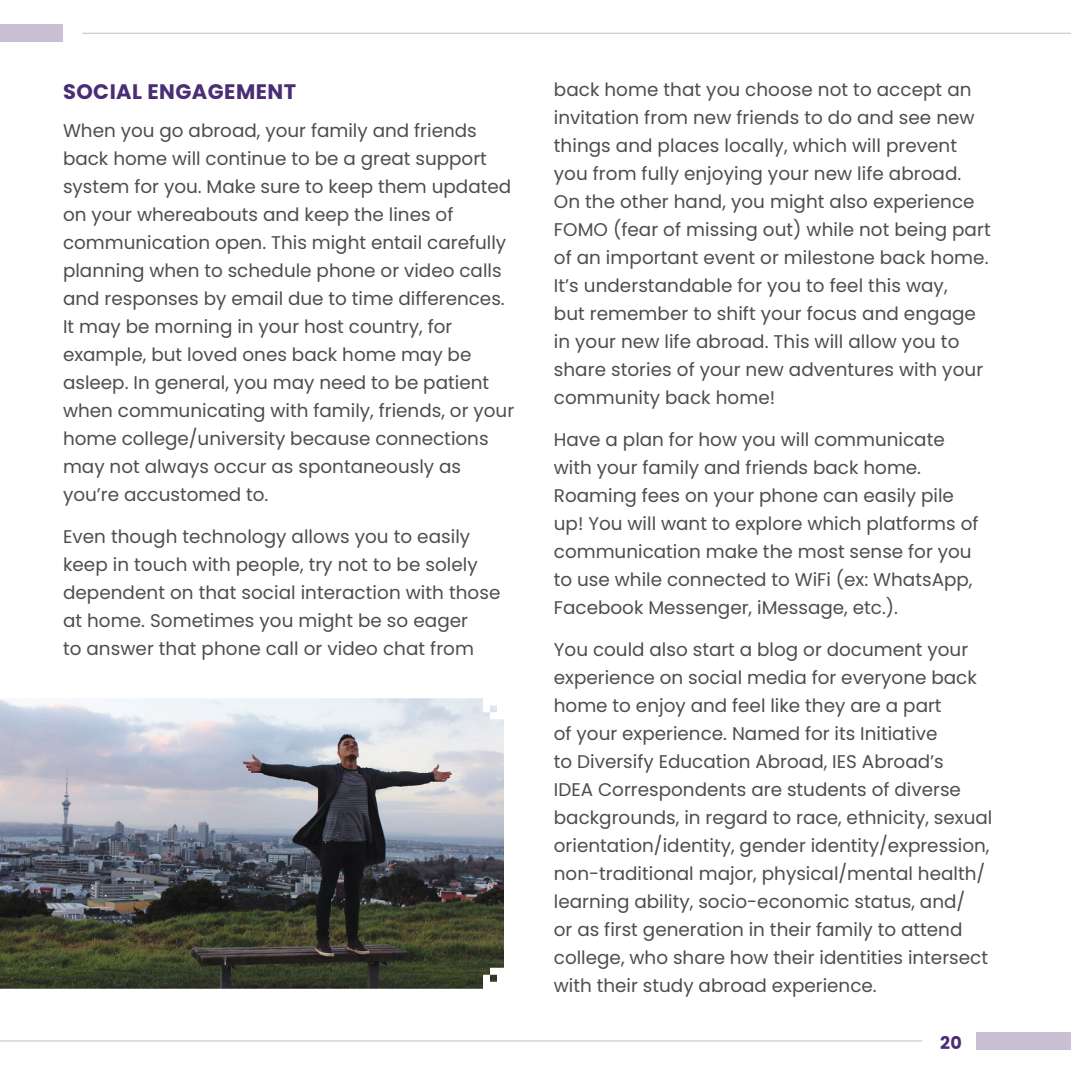
<style>
.page{position:relative;width:1071px;height:1071px;background:#fff}
.page>*{position:absolute;margin:0;border:0;box-sizing:border-box;transform-origin:0 0}
.t1{font:700 21px "Poppins";letter-spacing:.02em;color:#4a2d75}
.t2{font:18.38px/28px "Poppins";color:#4f4e4e}
.t3{font:700 17.5px "Poppins";color:#4a2d75}
</style>
<div class="page">
<img style="left:0;top:698px;width:504px;height:291px">
<hr style="left:82px;top:33px;width:989px;height:1px;background:#939598">
<div style="left:0;top:24px;width:63px;height:18px;background:#c9c0d6"></div>
<hr style="left:0;top:1041px;width:922px;height:1px;background:#939598">
<div style="left:976px;top:1032px;width:95px;height:18px;background:#c9c0d6"></div>
<p class="t1" style="left:63px;top:80px;width:235px">SOCIAL ENGAGEMENT</p>
<p class="t2" style="left:63px;top:116px;width:453px">When you go abroad, your family and friends back home will continue to be a great support system for you. Make sure to keep them updated on your whereabouts and keep the lines of communication open. This might entail carefully planning when to schedule phone or video calls and responses by email due to time differences.<br>It may be morning in your host country, for example, but loved ones back home may be asleep. In general, you may need to be patient when communicating with family, friends, or your home college/university because connections may not always occur as spontaneously as you’re accustomed to.</p>
<p class="t2" style="left:63px;top:522px;width:439px">Even though technology allows you to easily keep in touch with people, try not to be solely dependent on that social interaction with those at home. Sometimes you might be so eager<br>to answer that phone call or video chat from</p>
<p class="t2" style="left:554px;top:76px;width:438px">back home that you choose not to accept an invitation from new friends to do and see new things and places locally, which will prevent you from fully enjoying your new life abroad.<br>On the other hand, you might also experience FOMO (fear of missing out) while not being part of an important event or milestone back home.<br>It’s understandable for you to feel this way,<br>but remember to shift your focus and engage in your new life abroad. This will allow you to share stories of your new adventures with your community back home!</p>
<p class="t2" style="left:554px;top:426px;width:426px">Have a plan for how you will communicate with your family and friends back home.<br>Roaming fees on your phone can easily pile up! You will want to explore which platforms of communication make the most sense for you to use while connected to WiFi (ex: WhatsApp, Facebook Messenger, iMessage, etc.).</p>
<p class="t2" style="left:554px;top:636px;width:440px">You could also start a blog or document your experience on social media for everyone back home to enjoy and feel like they are a part<br>of your experience. Named for its Initiative<br>to Diversify Education Abroad, IES Abroad’s<br>IDEA Correspondents are students of diverse backgrounds, in regard to race, ethnicity, sexual orientation/identity, gender identity/expression, non-traditional major, physical/mental health/ learning ability, socio-economic status, and/<br>or as first generation in their family to attend college, who share how their identities intersect with their study abroad experience.</p>
<p class="t3" style="left:940px;top:1032px;width:23px">20</p>
</div>
